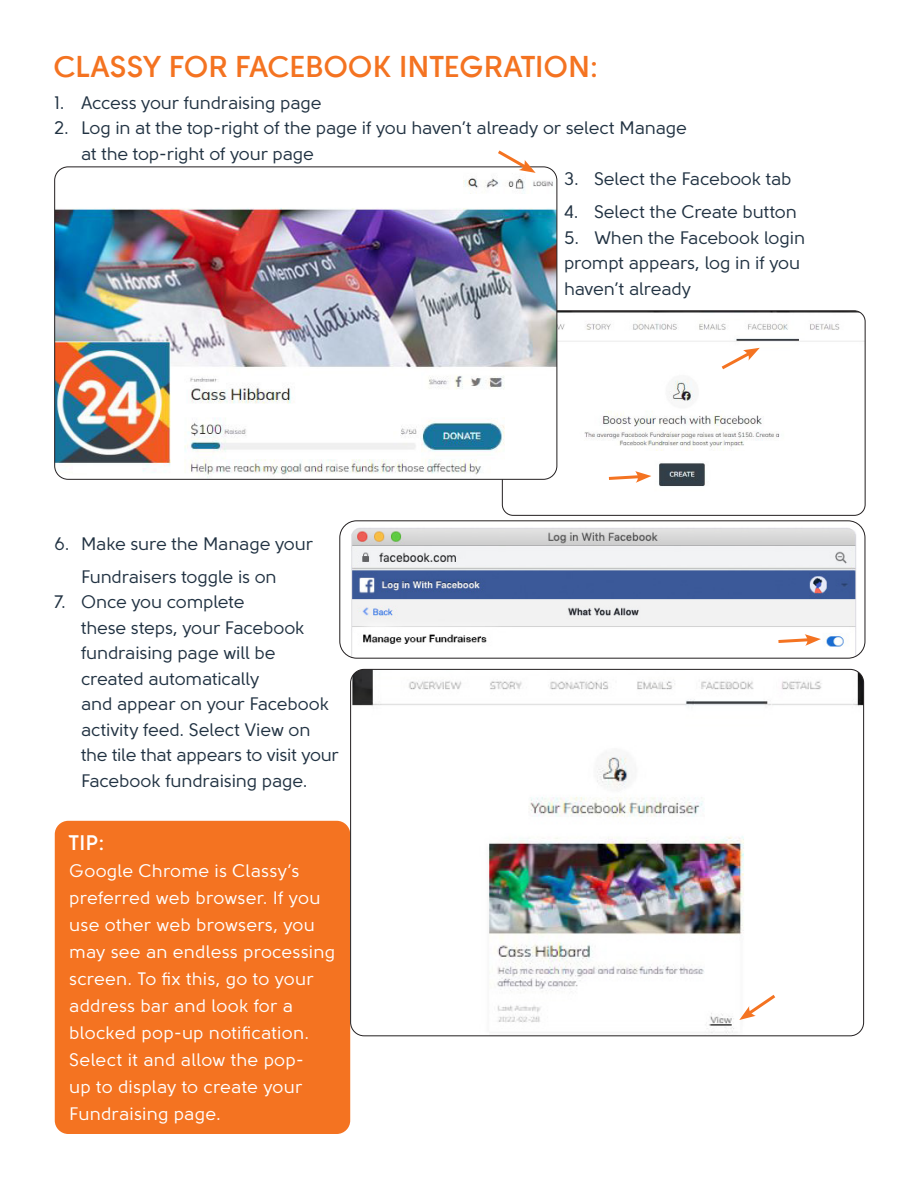
<style>
.page{position:relative;width:918px;height:1188px;background:#fff}
.page>*{position:absolute;margin:0;border:0;box-sizing:border-box;transform-origin:0 0}
.Orange_Head_in_Body{font:600 30px "Mile One";letter-spacing:-.005em;color:#f47321}
.Body{font:600 21px "Mile One";color:#fff}
.t1{font:18px/25.5px "Mile One";letter-spacing:-.005em;color:#213242}
.Body-2{font:18px/27px "Mile One";letter-spacing:.015em;color:#fff}
</style>
<div class="page">
<div style="left:55px;top:821px;width:295px;height:313px;background:#f47321;border-radius:14px"></div>
<img style="left:341px;top:522px;width:524px;height:135px">
<div style="left:339px;top:520px;width:526px;height:139px;border:1px solid #231f20;border-radius:17px"></div>
<img style="left:547px;top:311px;width:318px;height:176px">
<div style="left:502px;top:311px;width:363px;height:205px;border:1px solid #231f20;border-radius:11px"></div>
<img style="left:56px;top:168px;width:501px;height:311px">
<img style="left:352px;top:669px;width:512px;height:367px">
<svg style="left:495px;top:150px;width:41px;height:23px"></svg>
<svg style="left:718px;top:348px;width:42px;height:24px"></svg>
<svg style="left:739px;top:992px;width:40px;height:28px"></svg>
<svg style="left:606px;top:471px;width:45px;height:12px"></svg>
<svg style="left:775px;top:634px;width:46px;height:12px"></svg>
<p class="Orange_Head_in_Body" style="left:54px;top:49px;width:547px">CLASSY FOR FACEBOOK INTEGRATION:</p>
<p class="t1" style="left:54px;top:90px;width:269px">1. Access your fundraising page</p>
<p class="t1" style="left:81px;top:115px;width:607px;text-indent:-27px">2. Log in at the top-right of the page if you haven’t already or select Manage at the top-right of your page</p>
<p class="t1" style="left:564px;top:166px;width:229px">3. Select the Facebook tab</p>
<p class="t1" style="left:564px;top:199px;width:234px">4. Select the Create button</p>
<p class="t1" style="left:564px;top:225px;width:243px">5. When the Facebook login prompt appears, log in if you haven’t already</p>
<p class="t1" style="left:54px;top:527px;width:260px;line-height:33px;text-align:center">6. Make sure the Manage your<br>Fundraisers toggle is on</p>
<p class="t1" style="left:81px;top:589px;width:259px;text-indent:-27px">7. Once you complete<br>these steps, your Facebook fundraising page will be created automatically<br>and appear on your Facebook activity feed. Select View on the tile that appears to visit your<br>Facebook fundraising page.</p>
<p class="Body" style="left:69px;top:831px;width:37px">TIP:</p>
<p class="Body-2" style="left:69px;top:857px;width:267px">Google Chrome is Classy’s preferred web browser. If you use other web browsers, you may see an endless processing screen. To fix this, go to your address bar and look for a blocked pop-up notification.<br>Select it and allow the pop-<br>up to display to create your<br>Fundraising page.</p>
</div>
